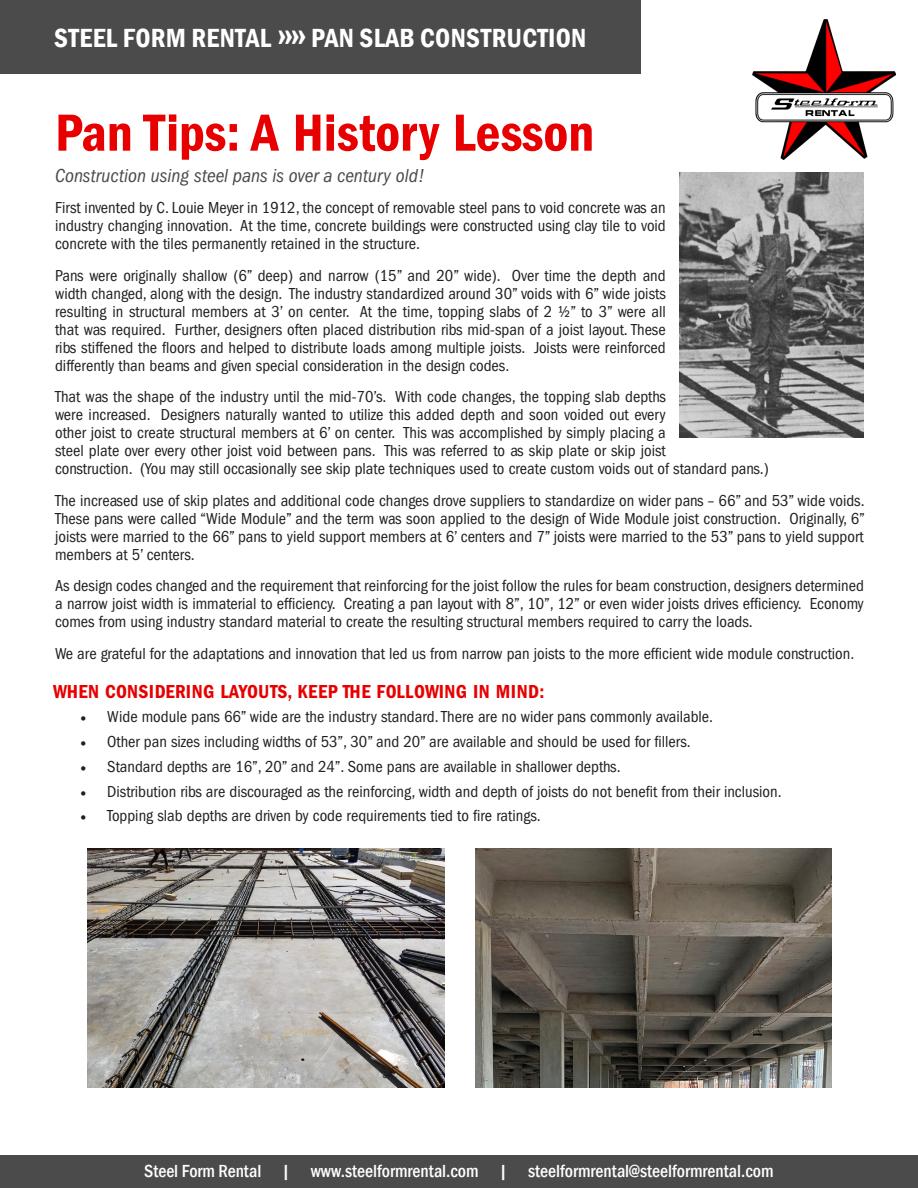
<style>
.page{position:relative;width:918px;height:1188px;background:#fff}
.page>*{position:absolute;margin:0;border:0;box-sizing:border-box;transform-origin:0 0}
.t1{font:54px "Franklin Gothic LT Pro Cn Dm";color:#e80000}
.t2{font:600 condensed 27px "Franklin Gothic";letter-spacing:.01em;color:#fff}
.t3{font:19.5px "Franklin Gothic LT Pro Cn Dm";letter-spacing:.025em;color:#e80000}
.Body_Text{font:italic condensed 19.5px "Franklin Gothic LT Pro";color:#4c4b4b}
.t4{font:500 condensed 18px "Franklin Gothic";color:#fff}
.Body_Text-2{font:condensed 16.5px/18px "Franklin Gothic LT Pro";color:#231f20;text-align:justify}
.s1{font-size:39px}
.s2{font-family:"Minion Pro";font-stretch:normal}
</style>
<div class="page">
<div style="left:0;top:1156px;width:918px;height:32px;background:#4c4b4b"></div>
<div style="left:0;top:0;width:640px;height:73px;background:#4c4b4b"></div>
<img style="left:753px;top:20px;width:142px;height:139px">
<img style="left:679px;top:173px;width:184px;height:265px">
<img style="left:88px;top:849px;width:356px;height:238px">
<img style="left:475px;top:849px;width:356px;height:238px">
<h2 class="t2" style="left:54px;top:19px;width:534px">STEEL FORM RENTAL <span class="s1">»»</span> PAN SLAB CONSTRUCTION</h2>
<p class="t1" style="left:55px;top:102px;width:540px">Pan Tips: A History Lesson</p>
<p class="Body_Text" style="left:55px;top:164px;width:371px">Construction using steel pans is over a century old!</p>
<p class="Body_Text-2" style="left:55px;top:199px;width:612px">First invented by C. Louie Meyer in 1912, the concept of removable steel pans to void concrete was an industry changing innovation. At the time, concrete buildings were constructed using clay tile to void concrete with the tiles permanently retained in the structure.</p>
<p class="Body_Text-2" style="left:55px;top:266px;width:612px">Pans were originally shallow (6” deep) and narrow (15” and 20” wide). Over time the depth and width changed, along with the design. The industry standardized around 30” voids with 6” wide joists resulting in structural members at 3’ on center. At the time, topping slabs of 2 ½” to 3” were all that was required. Further, designers often placed distribution ribs mid-span of a joist layout. These ribs stiffened the floors and helped to distribute loads among multiple joists. Joists were reinforced differently than beams and given special consideration in the design codes.</p>
<p class="Body_Text-2" style="left:55px;top:388px;width:715px;text-align:left">That was the shape of the industry until the mid-70’s. With code changes, the topping slab depths<br>were increased. Designers naturally wanted to utilize this added depth and soon voided out every<br>other joist to create structural members at 6’ on center. This was accomplished by simply placing a<br>steel plate over every other joist void between pans. This was referred to as skip plate or skip joist<br>construction. (You may still occasionally see skip plate techniques used to create custom voids out of standard pans.)</p>
<p class="Body_Text-2" style="left:55px;top:491px;width:811px">The increased use of skip plates and additional code changes drove suppliers to standardize on wider pans – 66” and 53” wide voids.<br>These pans were called “Wide Module” and the term was soon applied to the design of Wide Module joist construction. Originally, 6” joists were married to the 66” pans to yield support members at 6’ centers and 7” joists were married to the 53” pans to yield support members at 5’ centers.</p>
<p class="Body_Text-2" style="left:55px;top:577px;width:810px">As design codes changed and the requirement that reinforcing for the joist follow the rules for beam construction, designers determined a narrow joist width is immaterial to efficiency. Creating a pan layout with 8”, 10”, 12” or even wider joists drives efficiency. Economy comes from using industry standard material to create the resulting structural members required to carry the loads.</p>
<p class="Body_Text-2" style="left:55px;top:644px;width:801px">We are grateful for the adaptations and innovation that led us from narrow pan joists to the more efficient wide module construction.</p>
<p class="t3" style="left:53px;top:680px;width:493px">WHEN CONSIDERING LAYOUTS, KEEP THE FOLLOWING IN MIND:</p>
<p class="Body_Text-2" style="left:80px;top:708px;width:634px"><span class="s2">•</span> Wide module pans 66” wide are the industry standard. There are no wider pans commonly available.</p>
<p class="Body_Text-2" style="left:80px;top:733px;width:612px"><span class="s2">•</span> Other pan sizes including widths of 53”, 30” and 20” are available and should be used for fillers.</p>
<p class="Body_Text-2" style="left:80px;top:757px;width:542px"><span class="s2">•</span> Standard depths are 16”, 20” and 24”. Some pans are available in shallower depths.</p>
<p class="Body_Text-2" style="left:80px;top:782px;width:703px"><span class="s2">•</span> Distribution ribs are discouraged as the reinforcing, width and depth of joists do not benefit from their inclusion.</p>
<p class="Body_Text-2" style="left:80px;top:807px;width:462px"><span class="s2">•</span> Topping slab depths are driven by code requirements tied to fire ratings.</p>
<p class="t4" style="left:144px;top:1159px;width:631px">Steel Form Rental | www.steelformrental.com | steelformrental@steelformrental.com</p>
</div>
